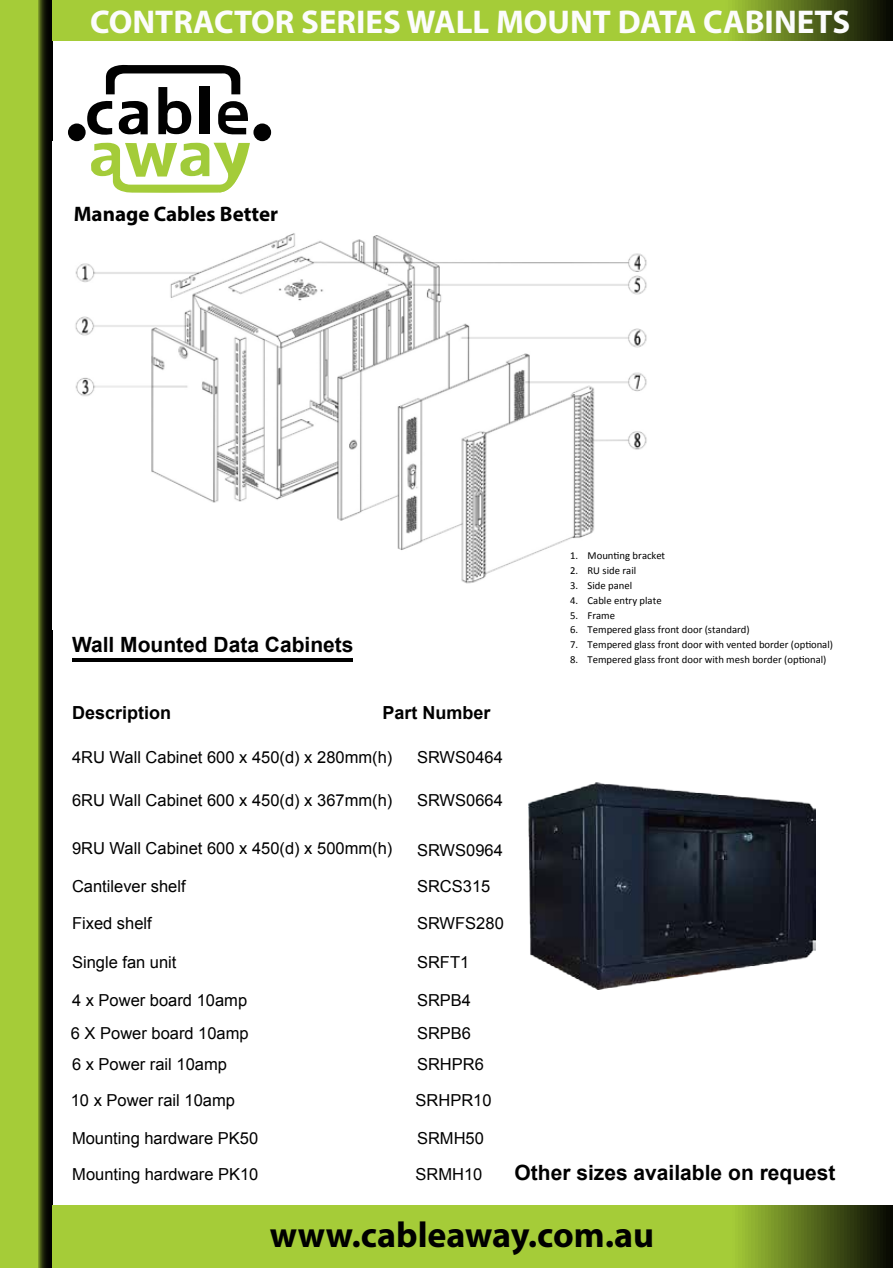
<style>
.page{position:relative;width:893px;height:1268px;background:#fff}
.page>*{position:absolute;margin:0;border:0;box-sizing:border-box;transform-origin:0 0}
.t1{font:700 36px "Myriad Pro";color:#000}
.t2{font:700 33px "Myriad Pro";color:#fcfcfc}
.t3{font:700 21px "Arial";color:#000}
.t4{font:700 21px "Myriad Pro";color:#000}
.t5{font:700 18px "Arial";color:#000}
.t6{font:16.5px/36px "Arial";color:#000}
.t7{font:10.65px "Calibri";color:#000}
</style>
<div class="page">
<img style="left:75px;top:141px;width:572px;height:443px">
<div style="left:64px;top:142px;width:749px;height:52px;background:#fff"></div>
<svg style="left:0;top:0;width:52px;height:1267px;background:#86a62d"></svg>
<svg style="left:52px;top:1205px;width:840px;height:62px;background:#95b932"></svg>
<svg style="left:52px;top:0;width:840px;height:41px;background:#95b932"></svg>
<div style="left:253px;top:123px;width:18px;height:18px;background:#010101;border-radius:50%"></div>
<div style="left:68px;top:123px;width:18px;height:18px;background:#010101;border-radius:50%"></div>
<svg style="left:87px;top:64px;width:163px;height:129px"></svg>
<img style="left:529px;top:782px;width:286px;height:206px">
<hr style="left:72px;top:658px;width:280px;height:3px;background:#000">
<p class="t2" style="left:90px;top:0;width:761px">CONTRACTOR SERIES WALL MOUNT DATA CABINETS</p>
<p class="t4" style="left:74px;top:200px;width:206px">Manage Cables Better</p>
<p class="t3" style="left:72px;top:630px;width:283px">Wall Mounted Data Cabinets</p>
<p class="t7" style="left:570px;top:548px;width:97px">1. Mounting bracket</p>
<p class="t7" style="left:570px;top:563px;width:68px">2. RU side rail</p>
<p class="t7" style="left:570px;top:578px;width:64px">3. Side panel</p>
<p class="t7" style="left:570px;top:593px;width:93px">4. Cable entry plate</p>
<p class="t7" style="left:570px;top:608px;width:47px">5. Frame</p>
<p class="t7" style="left:570px;top:623px;width:181px">6. Tempered glass front door (standard)</p>
<p class="t7" style="left:570px;top:638px;width:264px">7. Tempered glass front door with vented border (optional)</p>
<p class="t7" style="left:570px;top:653px;width:258px">8. Tempered glass front door with mesh border (optional)</p>
<p class="t5" style="left:72px;top:699px;width:101px">Description</p>
<p class="t5" style="left:382px;top:699px;width:110px">Part Number</p>
<p class="t6" style="left:72px;top:738px;width:322px">4RU Wall Cabinet 600 x 450(d) x 280mm(h)</p>
<p class="t6" style="left:72px;top:782px;width:322px">6RU Wall Cabinet 600 x 450(d) x 367mm(h)</p>
<p class="t6" style="left:72px;top:830px;width:322px">9RU Wall Cabinet 600 x 450(d) x 500mm(h)</p>
<p class="t6" style="left:417px;top:738px;width:87px">SRWS0464</p>
<p class="t6" style="left:417px;top:782px;width:87px">SRWS0664</p>
<p class="t6" style="left:417px;top:831px;width:87px">SRWS0964</p>
<p class="t6" style="left:72px;top:867px;width:115px">Cantilever shelf</p>
<p class="t6" style="left:72px;top:905px;width:81px">Fixed shelf</p>
<p class="t6" style="left:72px;top:944px;width:106px">Single fan unit</p>
<p class="t6" style="left:72px;top:981px;width:177px">4 x Power board 10amp</p>
<p class="t6" style="left:417px;top:867px;width:75px">SRCS315</p>
<p class="t6" style="left:417px;top:905px;width:88px">SRWFS280</p>
<p class="t6" style="left:417px;top:944px;width:54px">SRFT1</p>
<p class="t6" style="left:417px;top:981px;width:56px">SRPB4</p>
<p class="t6" style="left:71px;top:1015px;width:179px">6 X Power board 10amp</p>
<p class="t6" style="left:417px;top:1015px;width:56px">SRPB6</p>
<p class="t6" style="left:71px;top:1046px;width:166px">6 x Power rail 10amp<br>10 x Power rail 10amp</p>
<p class="t6" style="left:415px;top:1046px;width:78px">SRHPR6<br>SRHPR10</p>
<p class="t6" style="left:72px;top:1119px;width:188px">Mounting hardware PK50</p>
<p class="t6" style="left:417px;top:1119px;width:68px">SRMH50</p>
<p class="t6" style="left:72px;top:1156px;width:188px">Mounting hardware PK10</p>
<p class="t6" style="left:416px;top:1156px;width:68px">SRMH10</p>
<p class="t3" style="left:514px;top:1157px;width:322px">Other sizes available on request</p>
<p class="t1" style="left:270px;top:1211px;width:386px">www.cableaway.com.au</p>
</div>
